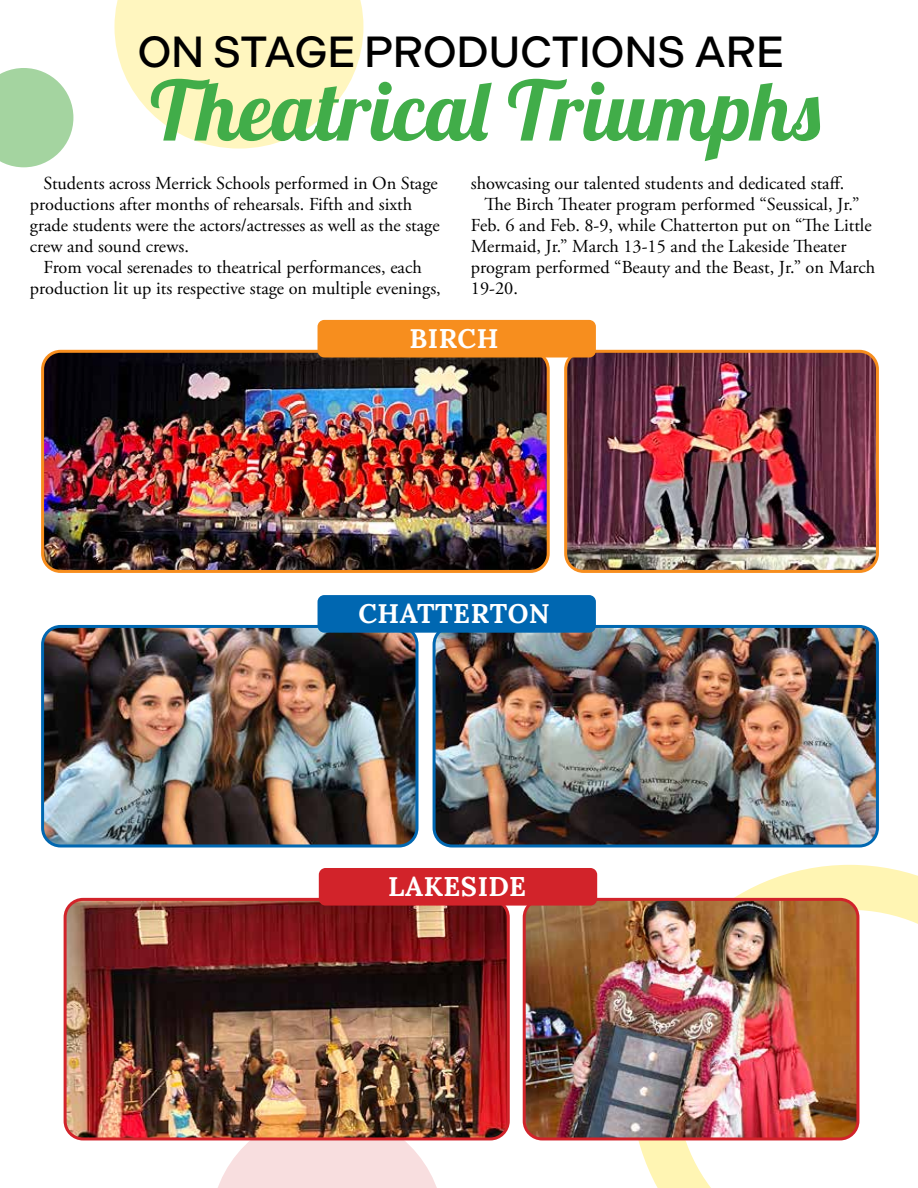
<style>
.page{position:relative;width:918px;height:1188px;background:#fff}
.page>*{position:absolute;margin:0;border:0;box-sizing:border-box;transform-origin:0 0}
.t1{font:82.5px "Lobster";letter-spacing:.01em;color:#41ad49}
.t2{font:500 43.5px "Indivisible";letter-spacing:-.01em;color:#000}
.t3{font:700 27px "Lora";letter-spacing:.02em;color:#fff}
.t4{font:18.3px/21px "Adobe Garamond Pro";color:#000}
</style>
<div class="page">
<svg style="left:631px;top:865px;width:287px;height:323px"></svg>
<svg style="left:0;top:68px;width:73px;height:99px;background:#b1daae"></svg>
<svg style="left:114px;top:0;width:249px;height:149px"></svg>
<svg style="left:211px;top:1140px;width:233px;height:48px"></svg>
<img style="left:45px;top:354px;width:501px;height:215px">
<div style="left:41px;top:350px;width:509px;height:223px;border:3px solid #f78e1e;border-radius:18px"></div>
<img style="left:45px;top:629px;width:370px;height:215px">
<div style="left:41px;top:625px;width:378px;height:223px;border:3px solid #0067b1;border-radius:18px"></div>
<img style="left:65px;top:899px;width:441px;height:240px">
<div style="left:64px;top:898px;width:446px;height:242px;border:3px solid #d2232a;border-radius:18px"></div>
<img style="left:568px;top:354px;width:307px;height:215px">
<div style="left:564px;top:350px;width:315px;height:223px;border:3px solid #f78e1e;border-radius:18px"></div>
<img style="left:434px;top:629px;width:441px;height:215px">
<div style="left:433px;top:625px;width:446px;height:223px;border:3px solid #0067b1;border-radius:18px"></div>
<img style="left:524px;top:899px;width:334px;height:240px">
<div style="left:523px;top:898px;width:336px;height:242px;border:3px solid #d2232a;border-radius:18px"></div>
<div style="left:318px;top:320px;width:278px;height:38px;background:#f78e1e;border-radius:7px"></div>
<div style="left:318px;top:595px;width:278px;height:38px;background:#0067b1;border-radius:7px"></div>
<div style="left:319px;top:868px;width:278px;height:38px;background:#d2232a;border-radius:7px"></div>
<h2 class="t2" style="left:137px;top:27px;width:648px">ON STAGE PRODUCTIONS ARE</h2>
<h1 class="t1" style="left:150px;top:58px;width:671px">Theatrical Triumphs</h1>
<p class="t4" style="left:30px;top:173px;width:411px;text-indent:14px">Students across Merrick Schools performed in On Stage productions after months of rehearsals. Fifth and sixth grade students were the actors/actresses as well as the stage crew and sound crews.</p>
<p class="t4" style="left:30px;top:257px;width:412px;text-align:center">From vocal serenades to theatrical performances, each production lit up its respective stage on multiple evenings,</p>
<p class="t4" style="left:471px;top:173px;width:375px">showcasing our talented students and dedicated staff.</p>
<p class="t4" style="left:484px;top:194px;width:376px">The Birch Theater program performed “Seussical, Jr.”</p>
<p class="t4" style="left:471px;top:215px;width:402px">Feb. 6 and Feb. 8-9, while Chatterton put on “The Little</p>
<p class="t4" style="left:471px;top:236px;width:377px">Mermaid, Jr.” March 13-15 and the Lakeside Theater</p>
<p class="t4" style="left:471px;top:257px;width:406px">program performed “Beauty and the Beast, Jr.” on March</p>
<p class="t4" style="left:471px;top:278px;width:49px">19-20.</p>
<h3 class="t3" style="left:410px;top:315px;width:90px">BIRCH</h3>
<h3 class="t3" style="left:359px;top:590px;width:193px">CHATTERTON</h3>
<h3 class="t3" style="left:388px;top:863px;width:140px">LAKESIDE</h3>
</div>
